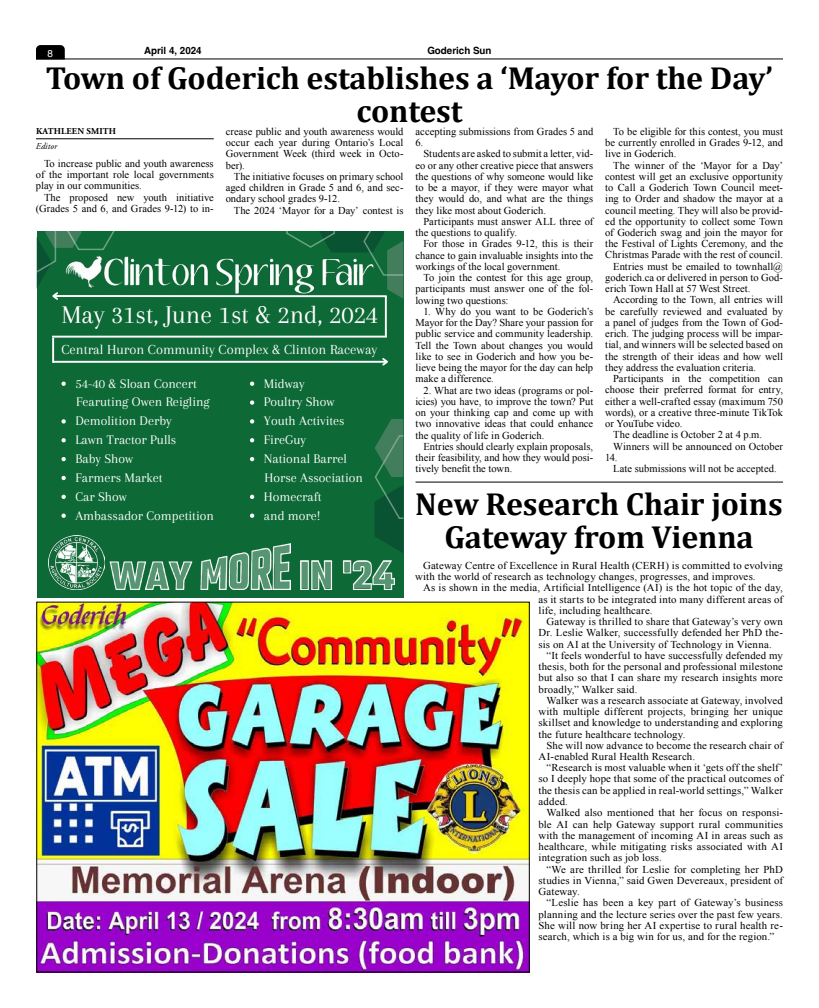
<style>
.page{position:relative;width:819px;height:1008px;background:#fff}
.page>*{position:absolute;margin:0;border:0;box-sizing:border-box;transform-origin:0 0}
.t1{font:700 32px/33px "Cambria";letter-spacing:-.005em;color:#000;text-align:center}
.t2{font:26.5px "Arapey";color:#fff}
.t3{font:14.4px "Arapey";color:#fff}
.t4{font:13.7px/18.9px "Arapey";color:#fff}
.t5{font:10.5px/11.2px "Times New Roman";letter-spacing:.005em;color:#000;text-align:justify}
.t6{font:700 10px "Helvetica";color:#000}
.t7{font:10px "Helvetica";color:#fff}
.t8{font:700 9px "Adobe Garamond Pro";letter-spacing:.015em;color:#000}
.t9{font:italic 9px "Adobe Garamond Pro";color:#000}
</style>
<div class="page">
<svg style="left:36px;top:45px;width:29px;height:13px"></svg>
<hr style="left:36px;top:58px;width:747px;height:1px;background:#000">
<div style="left:37px;top:231px;width:366px;height:367px;background:#0d6936"></div>
<img style="left:109px;top:543px;width:182px;height:47px">
<img style="left:301px;top:588px;width:92px;height:1px">
<img style="left:301px;top:560px;width:94px;height:28px">
<svg style="left:375px;top:419px;width:28px;height:134px"></svg>
<img style="left:115px;top:256px;width:171px;height:38px">
<svg style="left:286px;top:231px;width:117px;height:68px"></svg>
<hr style="left:52px;top:338px;width:2px;height:25px;background:#fff">
<hr style="left:53px;top:361px;width:334px;height:2px;background:#fff">
<svg style="left:381px;top:358px;width:7px;height:8px"></svg>
<hr style="left:52px;top:336px;width:335px;height:2px;background:#fff">
<hr style="left:53px;top:295px;width:334px;height:2px;background:#fff">
<svg style="left:37px;top:231px;width:78px;height:69px"></svg>
<hr style="left:385px;top:296px;width:2px;height:40px;background:#fff">
<img style="left:49px;top:536px;width:56px;height:53px">
<svg style="left:62px;top:382px;width:4px;height:4px"></svg>
<svg style="left:62px;top:419px;width:4px;height:5px"></svg>
<svg style="left:62px;top:438px;width:4px;height:4px"></svg>
<svg style="left:62px;top:457px;width:4px;height:4px"></svg>
<svg style="left:62px;top:476px;width:4px;height:4px"></svg>
<svg style="left:62px;top:495px;width:4px;height:4px"></svg>
<svg style="left:62px;top:514px;width:4px;height:4px"></svg>
<svg style="left:250px;top:382px;width:4px;height:4px"></svg>
<svg style="left:250px;top:400px;width:4px;height:5px"></svg>
<svg style="left:250px;top:419px;width:4px;height:5px"></svg>
<svg style="left:250px;top:438px;width:4px;height:4px"></svg>
<svg style="left:250px;top:457px;width:4px;height:4px"></svg>
<svg style="left:250px;top:495px;width:4px;height:4px"></svg>
<svg style="left:250px;top:514px;width:4px;height:4px"></svg>
<img style="left:38px;top:604px;width:490px;height:366px">
<hr style="left:36px;top:138px;width:178px;height:1px;background:#000">
<hr style="left:416px;top:482px;width:367px;height:1px;background:#000">
<p class="t7" style="left:48px;top:46px;width:7px">8</p>
<p class="t6" style="left:144px;top:45px;width:59px">April 4, 2024</p>
<p class="t6" style="left:427px;top:45px;width:66px">Goderich Sun</p>
<h1 class="t1" style="left:46px;top:60px;width:729px">Town of Goderich establishes a ‘Mayor for the Day’ contest</h1>
<p class="t5" style="left:36px;top:158px;width:179px;text-indent:8px">To increase public and youth awareness of the important role local governments play in our communities.</p>
<p class="t5" style="left:36px;top:191px;width:179px;text-align:right">The proposed new youth initiative (Grades 5 and 6, and Grades 9-12) to in-</p>
<p class="t5" style="left:605px;top:126px;width:179px;text-indent:8px">To be eligible for this contest, you must be currently enrolled in Grades 9-12, and live in Goderich.</p>
<p class="t5" style="left:613px;top:159px;width:171px">The winner of the ‘Mayor for a Day’</p>
<p class="t5" style="left:605px;top:170px;width:179px">contest will get an exclusive opportunity</p>
<p class="t5" style="left:605px;top:182px;width:179px">to Call a Goderich Town Council meet-</p>
<p class="t5" style="left:605px;top:193px;width:179px">ing to Order and shadow the mayor at a</p>
<p class="t5" style="left:605px;top:204px;width:179px">council meeting. They will also be provid-</p>
<p class="t5" style="left:605px;top:215px;width:179px">ed the opportunity to collect some Town</p>
<p class="t5" style="left:605px;top:227px;width:179px">of Goderich swag and join the mayor for</p>
<p class="t5" style="left:605px;top:238px;width:179px">the Festival of Lights Ceremony, and the</p>
<p class="t5" style="left:605px;top:249px;width:179px">Christmas Parade with the rest of council.</p>
<p class="t5" style="left:613px;top:260px;width:171px">Entries must be emailed to townhall@</p>
<p class="t5" style="left:605px;top:272px;width:179px">goderich.ca or delivered in person to God-</p>
<p class="t5" style="left:605px;top:283px;width:147px">erich Town Hall at 57 West Street.</p>
<p class="t5" style="left:613px;top:294px;width:171px">According to the Town, all entries will</p>
<p class="t5" style="left:605px;top:305px;width:179px">be carefully reviewed and evaluated by</p>
<p class="t5" style="left:605px;top:317px;width:179px">a panel of judges from the Town of God-</p>
<p class="t5" style="left:605px;top:328px;width:179px">erich. The judging process will be impar-</p>
<p class="t5" style="left:605px;top:339px;width:179px">tial, and winners will be selected based on</p>
<p class="t5" style="left:605px;top:350px;width:179px">the strength of their ideas and how well</p>
<p class="t5" style="left:605px;top:362px;width:152px">they address the evaluation criteria.</p>
<p class="t5" style="left:613px;top:373px;width:171px">Participants in the competition can</p>
<p class="t5" style="left:605px;top:384px;width:179px">choose their preferred format for entry,</p>
<p class="t5" style="left:605px;top:395px;width:179px">either a well-crafted essay (maximum 750</p>
<p class="t5" style="left:605px;top:407px;width:179px">words), or a creative three-minute TikTok</p>
<p class="t5" style="left:605px;top:418px;width:79px">or YouTube video.</p>
<p class="t5" style="left:613px;top:429px;width:150px">The deadline is October 2 at 4 p.m.</p>
<p class="t5" style="left:613px;top:440px;width:171px">Winners will be announced on October</p>
<p class="t5" style="left:605px;top:452px;width:14px">14.</p>
<p class="t5" style="left:613px;top:463px;width:165px">Late submissions will not be accepted.</p>
<p class="t5" style="left:416px;top:126px;width:179px">accepting submissions from Grades 5 and<br>6.</p>
<p class="t5" style="left:416px;top:148px;width:179px;text-indent:8px">Students are asked to submit a letter, vid&shy;eo or any other creative piece that answers the questions of why someone would like to be a mayor, if they were mayor what they would do, and what are the things they like most about Goderich.</p>
<p class="t5" style="left:416px;top:216px;width:179px;text-indent:8px">Participants must answer ALL three of the questions to qualify.</p>
<p class="t5" style="left:416px;top:238px;width:179px;text-indent:8px">For those in Grades 9-12, this is their chance to gain invaluable insights into the workings of the local government.</p>
<p class="t5" style="left:416px;top:272px;width:179px;text-indent:8px">To join the contest for this age group, participants must answer one of the fol&shy;lowing two questions:</p>
<p class="t5" style="left:416px;top:306px;width:179px;text-indent:8px">1. Why do you want to be Goderich’s Mayor for the Day? Share your passion for public service and community leadership.<br>Tell the Town about changes you would like to see in Goderich and how you be&shy;lieve being the mayor for the day can help make a difference.</p>
<p class="t5" style="left:416px;top:384px;width:179px;text-indent:8px">2. What are two ideas (programs or pol&shy;icies) you have, to improve the town? Put on your thinking cap and come up with two innovative ideas that could enhance the quality of life in Goderich.</p>
<p class="t5" style="left:416px;top:441px;width:179px;text-indent:8px">Entries should clearly explain proposals, their feasibility, and how they would posi&shy;tively benefit the town.</p>
<p class="t5" style="left:226px;top:126px;width:179px">crease public and youth awareness would occur each year during Ontario’s Local Government Week (third week in Octo&shy;ber).</p>
<p class="t5" style="left:226px;top:171px;width:179px;text-indent:8px">The initiative focuses on primary school aged children in Grade 5 and 6, and sec&shy;ondary school grades 9-12.</p>
<p class="t5" style="left:234px;top:204px;width:171px">The 2024 ‘Mayor for a Day’ contest is</p>
<p class="t8" style="left:36px;top:126px;width:81px">KATHLEEN SMITH</p>
<p class="t9" style="left:36px;top:141px;width:23px">Editor</p>
<h2 class="t2" style="left:61px;top:300px;width:318px">May 31st, June 1st &amp; 2nd, 2024</h2>
<h3 class="t3" style="left:62px;top:342px;width:318px">Central Huron Community Complex &amp; Clinton Raceway</h3>
<h3 class="t4" style="left:75px;top:374px;width:140px">54-40 &amp; Sloan Concert<br>Fearuting Owen Reigling<br>Demolition Derby<br>Lawn Tractor Pulls<br>Baby Show<br>Farmers Market<br>Car Show<br>Ambassador Competition</h3>
<h3 class="t4" style="left:264px;top:374px;width:101px">Midway<br>Poultry Show<br>Youth Activites<br>FireGuy<br>National Barrel<br>Horse Association<br>Homecraft<br>and more!</h3>
<h1 class="t1" style="left:415px;top:487px;width:369px">New Research Chair joins<br>Gateway from Vienna</h1>
<p class="t5" style="left:415px;top:560px;width:369px;text-indent:8px">Gateway Centre of Excellence in Rural Health (CERH) is committed to evolving with the world of research as technology changes, progresses, and improves.</p>
<p class="t5" style="left:539px;top:582px;width:246px;text-indent:-115px">As is shown in the media, Artificial Intelligence (AI) is the hot topic of the day, as it starts to be integrated into many different areas of life, including healthcare.</p>
<p class="t5" style="left:539px;top:616px;width:246px;text-indent:8px">Gateway is thrilled to share that Gateway’s very own Dr. Leslie Walker, successfully defended her PhD the&shy;sis on AI at the University of Technology in Vienna.</p>
<p class="t5" style="left:539px;top:650px;width:246px;text-indent:8px">“It feels wonderful to have successfully defended my thesis, both for the personal and professional milestone but also so that I can share my research insights more broadly,” Walker said.</p>
<p class="t5" style="left:539px;top:695px;width:246px;text-indent:8px">Walker was a research associate at Gateway, involved with multiple different projects, bringing her unique skillset and knowledge to understanding and exploring the future healthcare technology.</p>
<p class="t5" style="left:539px;top:739px;width:246px;text-indent:8px">She will now advance to become the research chair of<br>AI-enabled Rural Health Research.</p>
<p class="t5" style="left:539px;top:762px;width:246px;text-indent:8px">“Research is most valuable when it ‘gets off the shelf’ so I deeply hope that some of the practical outcomes of the thesis can be applied in real-world settings,” Walker added.</p>
<p class="t5" style="left:539px;top:807px;width:246px;text-indent:8px">Walked also mentioned that her focus on responsi&shy;ble AI can help Gateway support rural communities with the management of incoming AI in areas such as healthcare, while mitigating risks associated with AI integration such as job loss.</p>
<p class="t5" style="left:539px;top:863px;width:246px;text-indent:8px">“We are thrilled for Leslie for completing her PhD studies in Vienna,” said Gwen Devereaux, president of Gateway.</p>
<p class="t5" style="left:539px;top:897px;width:246px;text-indent:8px">“Leslie has been a key part of Gateway’s business planning and the lecture series over the past few years.<br>She will now bring her AI expertise to rural health re&shy;search, which is a big win for us, and for the region.”</p>
</div>
